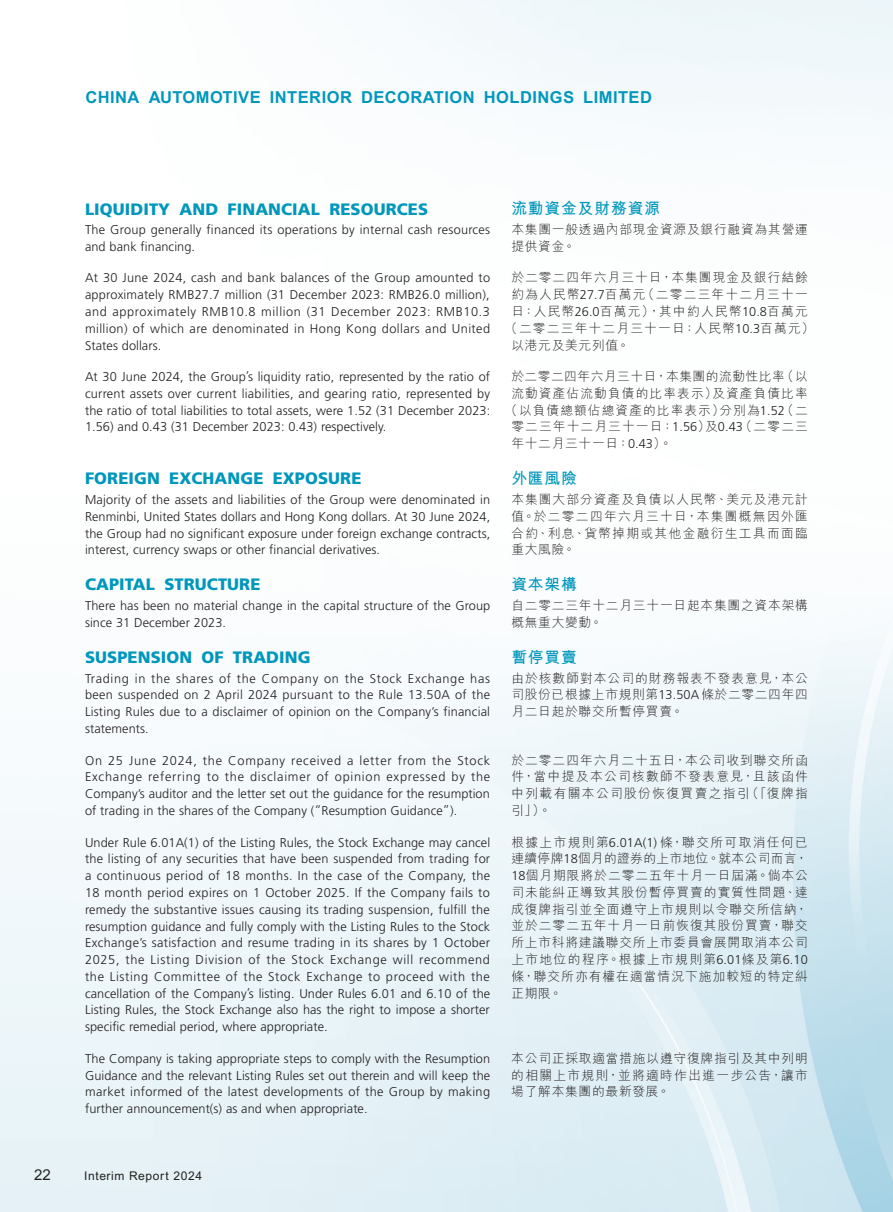
<style>
.page{position:relative;width:893px;height:1212px;background:#fff}
.page>*{position:absolute;margin:0;border:0;box-sizing:border-box;transform-origin:0 0}
.t1{font:900 16.5px "Frutiger LT Std";letter-spacing:.005em;color:#0097bc}
.t2{font:700 16.5px "Arial";letter-spacing:.03em;color:#0097bc}
.t3{font:700 15.75px "M Hei HK";letter-spacing:.055em;color:#0097bc}
.t4{font:15px "Arial";color:#231f20}
.t5{font:300 12.75px/16.8px "Frutiger LT Std";letter-spacing:.005em;color:#231f20;text-align:justify}
.t6{font:300 12.75px/16.8px "M Hei HK";letter-spacing:.08em;color:#231f20;text-align:justify}
.t7{font:300 12.75px/16.8px "M Hei HK";letter-spacing:.06em;color:#231f20}
.t8{font:300 12.75px "M Hei HK";letter-spacing:.1em;color:#231f20}
.t9{font:300 12.75px "M Hei HK";letter-spacing:.055em;color:#231f20}
.t10{font:300 12.75px "M Hei HK";letter-spacing:.04em;color:#231f20}
.t11{font:12px "Arial";letter-spacing:.05em;color:#231f20}
.s1{font-family:"Frutiger LT Std"}
</style>
<div class="page">
<p class="t2" style="left:85px;top:87px;width:568px">CHINA AUTOMOTIVE INTERIOR DECORATION HOLDINGS LIMITED</p>
<p class="t1" style="left:85px;top:199px;width:345px">LIQUIDITY AND FINANCIAL RESOURCES</p>
<p class="t5" style="left:85px;top:221px;width:406px">The Group generally financed its operations by internal cash resources and bank financing.</p>
<p class="t5" style="left:85px;top:270px;width:407px">At 30 June 2024, cash and bank balances of the Group amounted to approximately RMB27.7 million (31 December 2023: RMB26.0 million), and approximately RMB10.8 million (31 December 2023: RMB10.3 million) of which are denominated in Hong Kong dollars and United States dollars.</p>
<p class="t5" style="left:85px;top:368px;width:407px">At 30 June 2024, the Group’s liquidity ratio, represented by the ratio of current assets over current liabilities, and gearing ratio, represented by the ratio of total liabilities to total assets, were 1.52 (31 December 2023:<br>1.56) and 0.43 (31 December 2023: 0.43) respectively.</p>
<p class="t1" style="left:85px;top:468px;width:278px">FOREIGN EXCHANGE EXPOSURE</p>
<p class="t5" style="left:85px;top:491px;width:407px">Majority of the assets and liabilities of the Group were denominated in Renminbi, United States dollars and Hong Kong dollars. At 30 June 2024, the Group had no significant exposure under foreign exchange contracts, interest, currency swaps or other financial derivatives.</p>
<p class="t1" style="left:85px;top:574px;width:177px">CAPITAL STRUCTURE</p>
<p class="t5" style="left:85px;top:597px;width:407px">There has been no material change in the capital structure of the Group since 31 December 2023.</p>
<p class="t1" style="left:85px;top:647px;width:227px">SUSPENSION OF TRADING</p>
<p class="t5" style="left:85px;top:670px;width:407px">Trading in the shares of the Company on the Stock Exchange has been suspended on 2 April 2024 pursuant to the Rule 13.50A of the Listing Rules due to a disclaimer of opinion on the Company’s financial statements.</p>
<p class="t5" style="left:85px;top:752px;width:407px">On 25 June 2024, the Company received a letter from the Stock Exchange referring to the disclaimer of opinion expressed by the Company’s auditor and the letter set out the guidance for the resumption of trading in the shares of the Company (“Resumption Guidance”).</p>
<p class="t5" style="left:85px;top:834px;width:407px">Under Rule 6.01A(1) of the Listing Rules, the Stock Exchange may cancel the listing of any securities that have been suspended from trading for a continuous period of 18 months. In the case of the Company, the 18 month period expires on 1 October 2025. If the Company fails to remedy the substantive issues causing its trading suspension, fulfill the resumption guidance and fully comply with the Listing Rules to the Stock Exchange’s satisfaction and resume trading in its shares by 1 October 2025, the Listing Division of the Stock Exchange will recommend the Listing Committee of the Stock Exchange to proceed with the cancellation of the Company’s listing. Under Rules 6.01 and 6.10 of the Listing Rules, the Stock Exchange also has the right to impose a shorter specific remedial period, where appropriate.</p>
<p class="t5" style="left:85px;top:1050px;width:407px">The Company is taking appropriate steps to comply with the Resumption Guidance and the relevant Listing Rules set out therein and will keep the market informed of the latest developments of the Group by making further announcement(s) as and when appropriate.</p>
<p class="t4" style="left:34px;top:1166px;width:18px">22</p>
<p class="t11" style="left:84px;top:1169px;width:119px">Interim Report 2024</p>
<p class="t3" style="left:511px;top:197px;width:150px">流動資金及財務資源</p>
<p class="t7" style="left:511px;top:221px;width:298px">本集團一般透過內部現金資源及銀行融資為其營運提供資金。</p>
<p class="t6" style="left:511px;top:269px;width:298px">於二零二四年六月三十日，本集團現金及銀行結餘</p>
<p class="t6" style="left:511px;top:286px;width:298px">約為人民幣<span class="s1">27.7</span>百萬元（二零二三年十二月三十一</p>
<p class="t8" style="left:511px;top:305px;width:298px">日：人民幣<span class="s1">26.0</span>百萬元），其中約人民幣<span class="s1">10.8</span>百萬元</p>
<p class="t6" style="left:505px;top:319px;width:311px">（二零二三年十二月三十一日：人民幣<span class="s1">10.3</span>百萬元）</p>
<p class="t9" style="left:511px;top:338px;width:120px">以港元及美元列值。</p>
<p class="t10" style="left:511px;top:370px;width:298px">於二零二四年六月三十日，本集團的流動性比率（以</p>
<p class="t6" style="left:511px;top:385px;width:298px">流動資產佔流動負債的比率表示）及資產負債比率</p>
<p class="t6" style="left:505px;top:401px;width:304px">（以負債總額佔總資產的比率表示）分別為<span class="s1">1.52</span>（二</p>
<p class="t6" style="left:511px;top:418px;width:298px">零二三年十二月三十一日：<span class="s1">1.56</span>）及<span class="s1">0.43</span>（二零二三</p>
<p class="t9" style="left:511px;top:437px;width:162px">年十二月三十一日：<span class="s1">0.43</span>）。</p>
<p class="t3" style="left:511px;top:467px;width:67px">外匯風險</p>
<p class="t6" style="left:511px;top:491px;width:298px">本集團大部分資產及負債以人民幣、美元及港元計值。於二零二四年六月三十日，本集團概無因外匯合約、利息、貨幣掉期或其他金融衍生工具而面臨重大風險。</p>
<p class="t3" style="left:511px;top:573px;width:67px">資本架構</p>
<p class="t7" style="left:511px;top:597px;width:298px">自二零二三年十二月三十一日起本集團之資本架構概無重大變動。</p>
<p class="t3" style="left:511px;top:645px;width:67px">暫停買賣</p>
<p class="t6" style="left:511px;top:669px;width:298px">由於核數師對本公司的財務報表不發表意見，本公司股份已根據上市規則第<span class="s1">13.50A</span>條於二零二四年四月二日起於聯交所暫停買賣。</p>
<p class="t6" style="left:511px;top:751px;width:298px">於二零二四年六月二十五日，本公司收到聯交所函件，當中提及本公司核數師不發表意見，且該函件中列載有關本公司股份恢復買賣之指引（「復牌指引」）。</p>
<p class="t6" style="left:511px;top:833px;width:298px">根據上市規則第<span class="s1">6.01A(1)</span>條，聯交所可取消任何已連續停牌<span class="s1">18</span>個月的證券的上市地位。就本公司而言，<span class="s1">18</span>個月期限將於二零二五年十月一日屆滿。倘本公司未能糾正導致其股份暫停買賣的實質性問題、達成復牌指引並全面遵守上市規則以令聯交所信納，並於二零二五年十月一日前恢復其股份買賣，聯交所上市科將建議聯交所上市委員會展開取消本公司上市地位的程序。根據上市規則第<span class="s1">6.01</span>條及第<span class="s1">6.10</span>條，聯交所亦有權在適當情況下施加較短的特定糾正期限。</p>
<p class="t6" style="left:511px;top:1049px;width:298px">本公司正採取適當措施以遵守復牌指引及其中列明的相關上市規則，並將適時作出進一步公告，讓市場了解本集團的最新發展。</p>
</div>
